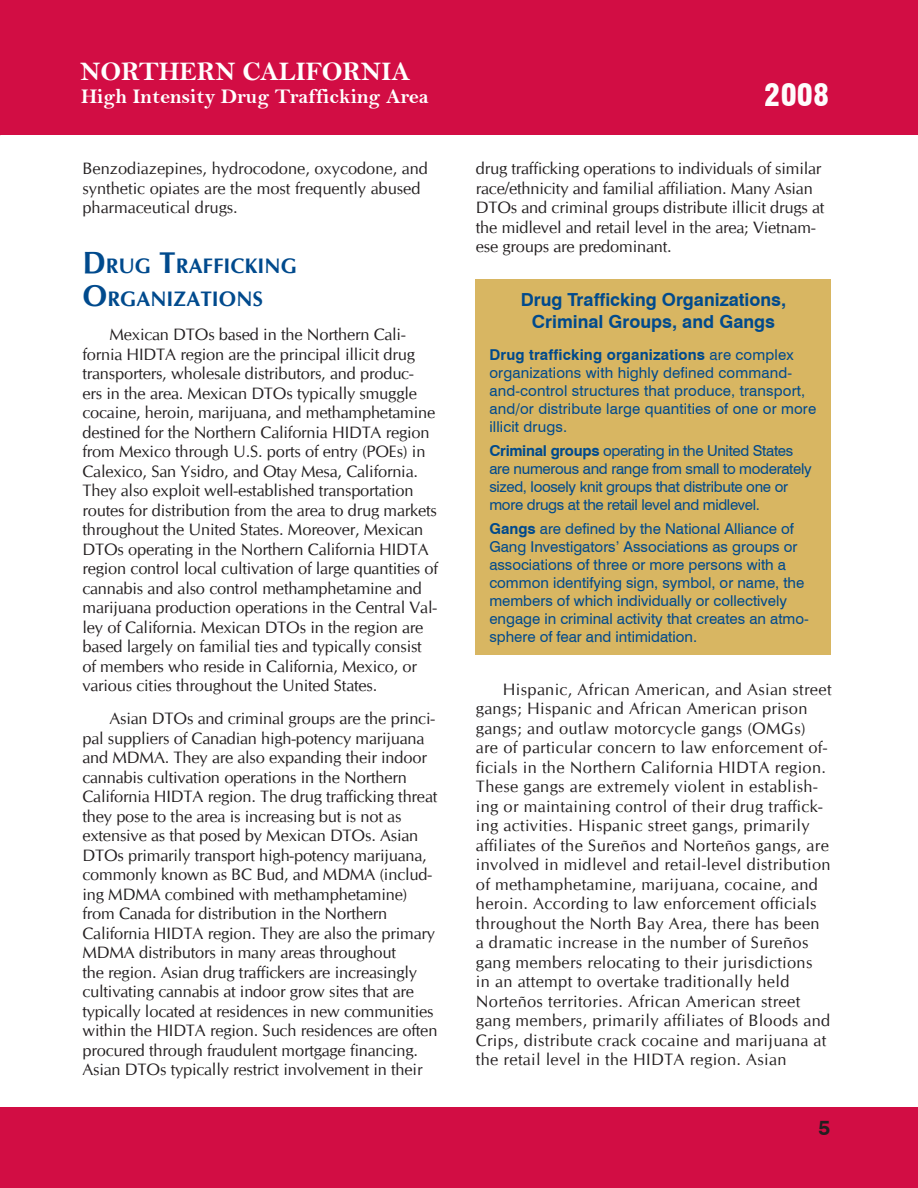
<style>
.page{position:relative;width:918px;height:1188px;background:#fff}
.page>*{position:absolute;margin:0;border:0;box-sizing:border-box;transform-origin:0 0}
.t1{font:900 condensed 30px "Swiss 721 BT";color:#fff}
.t2{font:27px "Bell MT Bold";color:#fff}
.t3{font:21px "Bell MT Bold";color:#fff}
.t4{font:700 21px/33px "CG Omega";color:#004a8d}
.t5{font:700 21px "Swiss 721 BT";color:#231f20}
.t6{font:700 18px/21.6px "Swiss 721 BT";color:#004a8d;text-align:center}
.t7{font:16.5px/19.5px "CG Omega";letter-spacing:-.01em;color:#231f20}
.t8{font:16.5px/19.5px "CG Omega";letter-spacing:.02em;color:#231f20}
.t9{font:15px/18px "Swiss 721 BT";color:#004a8d}
.t10{font:15px/18px "Swiss 721 BT";letter-spacing:-.02em;color:#004a8d}
.s1{font-size:30px}
.s2{font-weight:700}
</style>
<div class="page">
<div style="left:0;top:1107px;width:918px;height:81px;background:#d20d44"></div>
<div style="left:0;top:0;width:918px;height:135px;background:#d20d44"></div>
<div style="left:476px;top:279px;width:355px;height:376px;background:#d8b662"></div>
<h2 class="t2" style="left:80px;top:55px;width:41px">Northern</h2>
<h2 class="t2" style="left:242px;top:55px;width:36px">California</h2>
<p class="t3" style="left:81px;top:84px;width:350px">High Intensity Drug Trafficking Area</p>
<h1 class="t1" style="left:765px;top:77px;width:66px">2008</h1>
<p class="t7" style="left:82px;top:159px;width:347px">Benzodiazepines, hydrocodone, oxycodone, and synthetic opiates are the most frequently abused pharmaceutical drugs.</p>
<p class="t4" style="left:82px;top:249px;width:216px"><span class="s1">D</span>RUG <span class="s1">T</span>RAFFICKING<br><span class="s1">O</span>RGANIZATIONS</p>
<p class="t7" style="left:83px;top:325px;width:357px;text-indent:27px">Mexican DTOs based in the Northern Cali&shy;fornia HIDTA region are the principal illicit drug transporters, wholesale distributors, and produc-<br>ers in the area. Mexican DTOs typically smuggle cocaine, heroin, marijuana, and methamphetamine destined for the Northern California HIDTA region from Mexico through U.S. ports of entry (POEs) in Calexico, San Ysidro, and Otay Mesa, California.<br>They also exploit well-established transportation routes for distribution from the area to drug markets throughout the United States. Moreover, Mexican DTOs operating in the Northern California HIDTA region control local cultivation of large quantities of cannabis and also control methamphetamine and marijuana production operations in the Central Val&shy;ley of California. Mexican DTOs in the region are based largely on familial ties and typically consist of members who reside in California, Mexico, or various cities throughout the United States.</p>
<p class="t7" style="left:83px;top:709px;width:356px;text-indent:27px">Asian DTOs and criminal groups are the princi&shy;pal suppliers of Canadian high-potency marijuana and MDMA. They are also expanding their indoor cannabis cultivation operations in the Northern California HIDTA region. The drug trafficking threat they pose to the area is increasing but is not as extensive as that posed by Mexican DTOs. Asian DTOs primarily transport high-potency marijuana, commonly known as BC Bud, and MDMA (includ&shy;ing MDMA combined with methamphetamine) from Canada for distribution in the Northern California HIDTA region. They are also the primary MDMA distributors in many areas throughout<br>the region. Asian drug traffickers are increasingly cultivating cannabis at indoor grow sites that are typically located at residences in new communities within the HIDTA region. Such residences are often procured through fraudulent mortgage financing.<br>Asian DTOs typically restrict involvement in their</p>
<p class="t7" style="left:476px;top:159px;width:350px">drug trafficking operations to individuals of similar race/ethnicity and familial affiliation. Many Asian DTOs and criminal groups distribute illicit drugs at the midlevel and retail level in the area; Vietnam&shy;ese groups are predominant.</p>
<p class="t6" style="left:521px;top:289px;width:267px">Drug Trafficking Organizations,<br>Criminal Groups, and Gangs</p>
<p class="t9" style="left:489px;top:345px;width:328px"><span class="s2">Drug trafficking organizations</span> are complex organizations with highly defined command&shy;and-control structures that produce, transport, and/or distribute large quantities of one or more illicit drugs.</p>
<p class="t10" style="left:489px;top:441px;width:324px"><span class="s2">Criminal groups</span> operating in the United States are numerous and range from small to moderately sized, loosely knit groups that distribute one or more drugs at the retail level and midlevel.</p>
<p class="t9" style="left:489px;top:519px;width:321px"><span class="s2">Gangs</span> are defined by the National Alliance of Gang Investigators’ Associations as groups or associations of three or more persons with a common identifying sign, symbol, or name, the members of which individually or collectively engage in criminal activity that creates an atmo&shy;sphere of fear and intimidation.</p>
<p class="t8" style="left:476px;top:680px;width:357px;text-indent:27px">Hispanic, African American, and Asian street gangs; Hispanic and African American prison gangs; and outlaw motorcycle gangs (OMGs) are of particular concern to law enforcement of&shy;ficials in the Northern California HIDTA region.<br>These gangs are extremely violent in establish&shy;ing or maintaining control of their drug traffick&shy;ing activities. Hispanic street gangs, primarily affiliates of the Sureños and Norteños gangs, are involved in midlevel and retail-level distribution of methamphetamine, marijuana, cocaine, and heroin. According to law enforcement officials throughout the North Bay Area, there has been a dramatic increase in the number of Sureños gang members relocating to their jurisdictions<br>in an attempt to overtake traditionally held Norteños territories. African American street gang members, primarily affiliates of Bloods and Crips, distribute crack cocaine and marijuana at the retail level in the HIDTA region. Asian</p>
<p class="t5" style="left:818px;top:1115px;width:13px">5</p>
</div>
